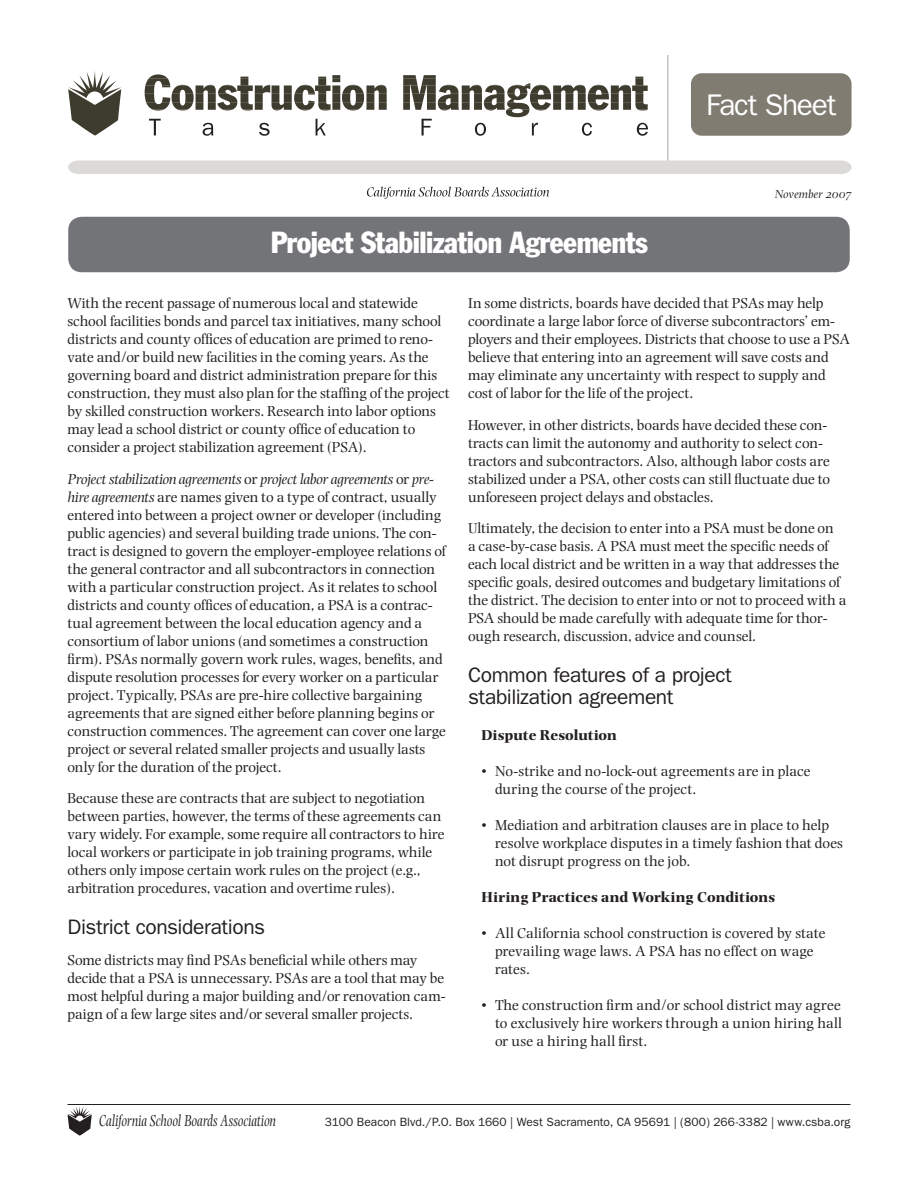
<style>
.page{position:relative;width:918px;height:1188px;background:#fff}
.page>*{position:absolute;margin:0;border:0;box-sizing:border-box;transform-origin:0 0}
.t1{font:condensed 30px "Franklin Gothic";letter-spacing:-.02em;color:#fff}
.t2{font:30px "Franklin Gothic";letter-spacing:-.04em;color:#fff}
.t3{font:21px/22.5px "Franklin Gothic";letter-spacing:-.02em;color:#231f20}
.t4{font:italic 16.5px "Photina";color:#231f20;scale:.75 1}
.t5{font:15px/18px "Photina MT Regular Os F";letter-spacing:-.005em;color:#231f20}
.t6{font:italic 15px "Photina";letter-spacing:-.025em;color:#231f20}
.t7{font:700 15px "Photina";letter-spacing:.005em;color:#231f20}
.t8{font:12px "Franklin Gothic";letter-spacing:.005em;color:#231f20}
.t9{font:12px "Photina MT Italic Os F";color:#231f20}
.s1{font-family:"Photina MT Regular Os F";font-style:normal}
.s2{font-family:"Photina";font-style:italic}
</style>
<div class="page">
<hr style="left:68px;top:1104px;width:782px;height:1px;background:#231f20">
<svg style="left:68px;top:1106px;width:24px;height:30px"></svg>
<hr style="left:668px;top:55px;width:1px;height:111px;background:#aba79f">
<svg style="left:68px;top:71px;width:53px;height:65px"></svg>
<div style="left:691px;top:73px;width:161px;height:63px;background:#807c71;border-radius:11px"></div>
<svg style="left:68px;top:160px;width:784px;height:14px;background:#dddbd8"></svg>
<svg style="left:145px;top:74px;width:503px;height:62px"></svg>
<svg style="left:367px;top:187px;width:182px;height:12px"></svg>
<div style="left:68px;top:217px;width:782px;height:55px;background:#737477;border-radius:14px"></div>
<h1 class="t2" style="left:706px;top:88px;width:132px">Fact Sheet</h1>
<p class="t9" style="left:775px;top:187px;width:78px">November 2007</p>
<h1 class="t1" style="left:271px;top:224px;width:379px">Project Stabilization Agreements</h1>
<p class="t5" style="left:68px;top:294px;width:384px">With the recent passage of numerous local and statewide school facilities bonds and parcel tax initiatives, many school districts and county offices of education are primed to reno&shy;vate and/or build new facilities in the coming years. As the governing board and district administration prepare for this construction, they must also plan for the staffing of the project by skilled construction workers. Research into labor options may lead a school district or county office of education to consider a project stabilization agreement (PSA).</p>
<p class="t6" style="left:68px;top:470px;width:368px">Project stabilization agreements <span class="s1">or</span> project labor agreements <span class="s1">or</span> pre-</p>
<p class="t5" style="left:68px;top:488px;width:380px"><span class="s2">hire agreements</span> are names given to a type of contract, usually entered into between a project owner or developer (including public agencies) and several building trade unions. The con&shy;tract is designed to govern the employer-employee relations of the general contractor and all subcontractors in connection with a particular construction project. As it relates to school districts and county offices of education, a PSA is a contrac&shy;tual agreement between the local education agency and a consortium of labor unions (and sometimes a construction firm). PSAs normally govern work rules, wages, benefits, and dispute resolution processes for every worker on a particular project. Typically, PSAs are pre-hire collective bargaining agreements that are signed either before planning begins or construction commences. The agreement can cover one large project or several related smaller projects and usually lasts only for the duration of the project.</p>
<p class="t5" style="left:68px;top:789px;width:379px">Because these are contracts that are subject to negotiation between parties, however, the terms of these agreements can vary widely. For example, some require all contractors to hire local workers or participate in job training programs, while others only impose certain work rules on the project (e.g., arbitration procedures, vacation and overtime rules).</p>
<h2 class="t3" style="left:68px;top:916px;width:199px">District considerations</h2>
<p class="t5" style="left:68px;top:951px;width:380px">Some districts may find PSAs beneficial while others may decide that a PSA is unnecessary. PSAs are a tool that may be most helpful during a major building and/or renovation cam&shy;paign of a few large sites and/or several smaller projects.</p>
<p class="t5" style="left:468px;top:294px;width:384px">In some districts, boards have decided that PSAs may help coordinate a large labor force of diverse subcontractors’ em&shy;ployers and their employees. Districts that choose to use a PSA believe that entering into an agreement will save costs and may eliminate any uncertainty with respect to supply and cost of labor for the life of the project.</p>
<p class="t5" style="left:468px;top:416px;width:364px">However, in other districts, boards have decided these con&shy;tracts can limit the autonomy and authority to select con&shy;tractors and subcontractors. Also, although labor costs are stabilized under a PSA, other costs can still fluctuate due to unforeseen project delays and obstacles.</p>
<p class="t5" style="left:468px;top:519px;width:380px">Ultimately, the decision to enter into a PSA must be done on<br>a case-by-case basis. A PSA must meet the specific needs of each local district and be written in a way that addresses the specific goals, desired outcomes and budgetary limitations of the district. The decision to enter into or not to proceed with a PSA should be made carefully with adequate time for thor&shy;ough research, discussion, advice and counsel.</p>
<h2 class="t3" style="left:468px;top:664px;width:266px">Common features of a project stabilization agreement</h2>
<p class="t7" style="left:482px;top:727px;width:137px">Dispute Resolution</p>
<p class="t5" style="left:495px;top:762px;width:317px;text-indent:-14px">• No-strike and no-lock-out agreements are in place during the course of the project.</p>
<p class="t5" style="left:495px;top:816px;width:350px;text-indent:-14px">• Mediation and arbitration clauses are in place to help resolve workplace disputes in a timely fashion that does not disrupt progress on the job.</p>
<p class="t7" style="left:482px;top:889px;width:295px">Hiring Practices and Working Conditions</p>
<p class="t5" style="left:495px;top:924px;width:332px;text-indent:-14px">• All California school construction is covered by state prevailing wage laws. A PSA has no effect on wage rates.</p>
<p class="t5" style="left:495px;top:996px;width:349px;text-align:justify;text-indent:-14px">• The construction firm and/or school district may agree to exclusively hire workers through a union hiring hall or use a hiring hall first.</p>
<p class="t4" style="left:99px;top:1112px;width:237px">California School Boards Association</p>
<p class="t8" style="left:325px;top:1115px;width:527px">3100 Beacon Blvd./P.O. Box 1660 | West Sacramento, CA 95691 | (800) 266-3382 | www.csba.org</p>
</div>
